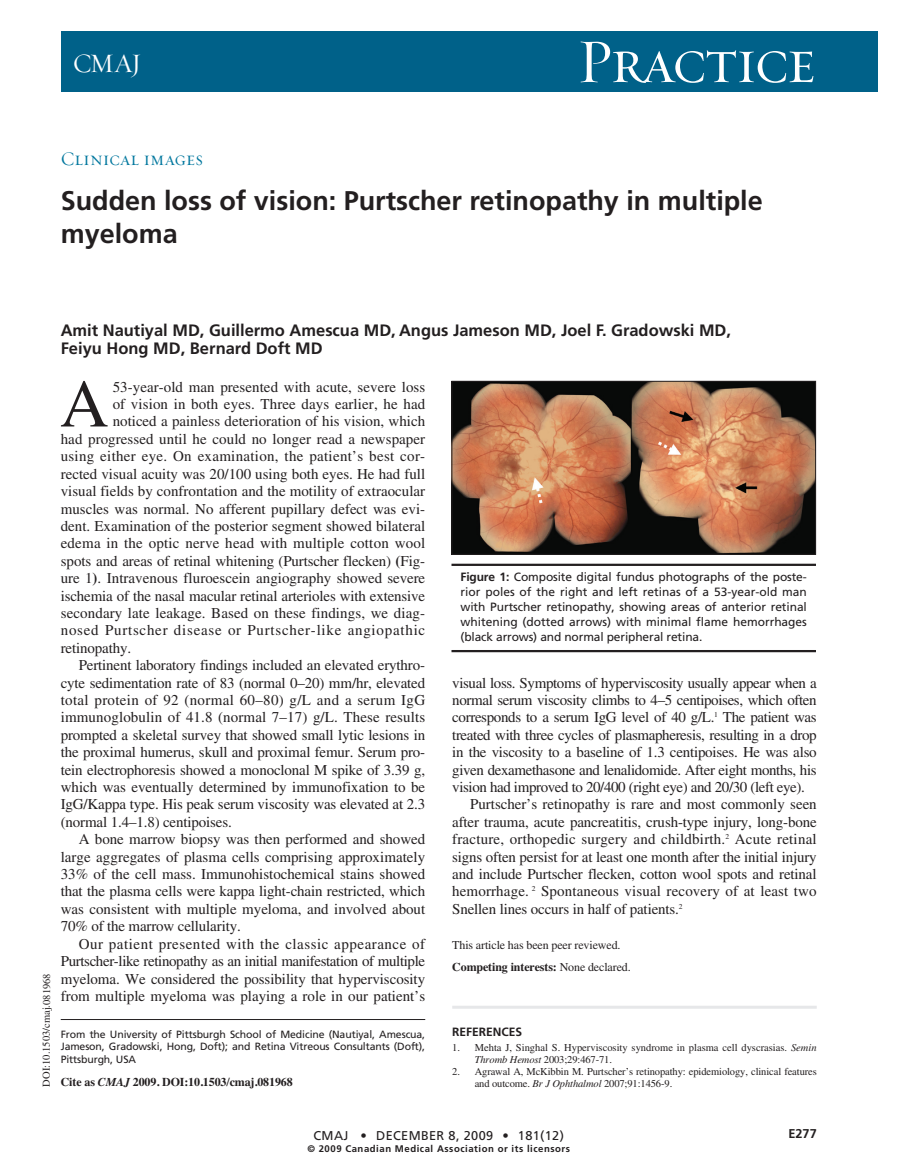
<style>
.page{position:relative;width:918px;height:1175px;background:#fff}
.page>*{position:absolute;margin:0;border:0;box-sizing:border-box;transform-origin:0 0}
.t1{font:67.5px "Times";color:#231f20}
.t2{font:63px "Requiem Display HTF Small Caps";letter-spacing:-.035em;color:#fff}
.t3{font:700 27px/33px "Frutiger";color:#231f20}
.t4{font:27px "Requiem Display HTF Roman";color:#fff}
.t5{font:19.5px "Requiem Display HTF Small Caps";color:#00779e}
.t6{font:700 16.5px/18px "Frutiger";color:#231f20}
.t7{font:15px "Times";letter-spacing:-.005em;color:#231f20}
.t8{font:15px "Times";letter-spacing:-.025em;color:#231f20}
.t9{font:15px "Times";letter-spacing:.015em;color:#231f20}
.t10{font:15px "Times";letter-spacing:.02em;color:#231f20}
.t11{font:15px "Times";letter-spacing:.05em;color:#231f20}
.t12{font:15px "Times";letter-spacing:.035em;color:#231f20}
.t13{font:12.75px "Frutiger";letter-spacing:.025em;color:#231f20}
.t14{font:700 12.75px "Frutiger";color:#231f20}
.t15{font:12px/15px "Frutiger";letter-spacing:-.01em;color:#231f20;text-align:justify}
.t16{font:12px/22.5px "Times";letter-spacing:-.01em;color:#231f20}
.t17{font:700 12px "Times";letter-spacing:-.01em;color:#231f20}
.t18{font:700 12px "Frutiger";color:#231f20}
.t19{font:10.5px/12px "Times";letter-spacing:-.01em;color:#231f20}
.t20{font:10.5px/12.8px "Frutiger";letter-spacing:-.01em;color:#231f20;text-align:justify}
.t21{font:700 9.6px "Frutiger";letter-spacing:.055em;color:#231f20}
.s1{font-weight:700}
.s2{font-style:italic}
</style>
<div class="page">
<div style="left:61px;top:32px;width:817px;height:60px;background:#006189"></div>
<hr style="left:452px;top:1005px;width:365px;height:3px;background:#e6e7e9">
<hr style="left:61px;top:1019px;width:364px;height:1px;background:#231f20">
<img style="left:454px;top:383px;width:360px;height:169px">
<div style="left:452px;top:381px;width:364px;height:173px;border:1px solid #231f20"></div>
<hr style="left:452px;top:563px;width:364px;height:3px;background:#231f20">
<hr style="left:452px;top:650px;width:364px;height:2px;background:#231f20">
<h3 class="t4" style="left:73px;top:53px;width:70px">CMAJ</h3>
<h2 class="t2" style="left:577px;top:23px;width:241px">Practice</h2>
<h3 class="t5" style="left:61px;top:147px;width:144px">Clinical images</h3>
<h3 class="t3" style="left:61px;top:187px;width:704px">Sudden loss of vision: Purtscher retinopathy in multiple myeloma</h3>
<p class="t6" style="left:61px;top:323px;width:672px">Amit Nautiyal MD, Guillermo Amescua MD, Angus Jameson MD, Joel F. Gradowski MD,<br>Feiyu Hong MD, Bernard Doft MD</p>
<p class="t19" style="left:41px;top:1086px;width:115px;rotate:-90deg">DOI:10.1503/cmaj.081968</p>
<h1 class="t1" style="left:60px;top:379px;width:50px">A</h1>
<p class="t7" style="left:113px;top:381px;width:314px">53-year-old man presented with acute, severe loss</p>
<p class="t7" style="left:113px;top:398px;width:314px">of vision in both eyes. Three days earlier, he had</p>
<p class="t7" style="left:113px;top:416px;width:314px">noticed a painless deterioration of his vision, which</p>
<p class="t7" style="left:61px;top:433px;width:366px">had progressed until he could no longer read a newspaper</p>
<p class="t10" style="left:61px;top:451px;width:366px">using either eye. On examination, the patient’s best cor-</p>
<p class="t7" style="left:61px;top:468px;width:366px">rected visual acuity was 20/100 using both eyes. He had full</p>
<p class="t7" style="left:61px;top:485px;width:366px">visual fields by confrontation and the motility of extraocular</p>
<p class="t7" style="left:61px;top:503px;width:366px">muscles was normal. No afferent pupillary defect was evi-</p>
<p class="t7" style="left:61px;top:520px;width:366px">dent. Examination of the posterior segment showed bilateral</p>
<p class="t9" style="left:61px;top:538px;width:366px">edema in the optic nerve head with multiple cotton wool</p>
<p class="t7" style="left:61px;top:555px;width:366px">spots and areas of retinal whitening (Purtscher flecken) <span class="s1">(</span>Fig-</p>
<p class="t7" style="left:61px;top:572px;width:366px">ure 1<span class="s1">)</span>. Intravenous fluroescein angiography showed severe</p>
<p class="t7" style="left:61px;top:590px;width:366px">ischemia of the nasal macular retinal arterioles with extensive</p>
<p class="t7" style="left:61px;top:607px;width:366px">secondary late leakage. Based on these findings, we diag-</p>
<p class="t11" style="left:61px;top:625px;width:366px">nosed Purtscher disease or Purtscher-like angiopathic</p>
<p class="t7" style="left:61px;top:642px;width:72px">retinopathy.</p>
<p class="t7" style="left:79px;top:659px;width:348px">Pertinent laboratory findings included an elevated erythro-</p>
<p class="t7" style="left:61px;top:677px;width:366px">cyte sedimentation rate of 83 (normal 0–20) mm/hr, elevated</p>
<p class="t10" style="left:61px;top:694px;width:366px">total protein of 92 (normal 60–80) g/L and a serum IgG</p>
<p class="t7" style="left:61px;top:712px;width:366px">immunoglobulin of 41.8 (normal 7–17) g/L. These results</p>
<p class="t7" style="left:61px;top:729px;width:366px">prompted a skeletal survey that showed small lytic lesions in</p>
<p class="t7" style="left:61px;top:746px;width:366px">the proximal humerus, skull and proximal femur. Serum pro-</p>
<p class="t7" style="left:61px;top:764px;width:366px">tein electrophoresis showed a monoclonal M spike of 3.39 g,</p>
<p class="t7" style="left:61px;top:781px;width:366px">which was eventually determined by immunofixation to be</p>
<p class="t7" style="left:61px;top:799px;width:366px">IgG/Kappa type. His peak serum viscosity was elevated at 2.3</p>
<p class="t7" style="left:61px;top:816px;width:173px">(normal 1.4–1.8) centipoises.</p>
<p class="t7" style="left:79px;top:833px;width:348px">A bone marrow biopsy was then performed and showed</p>
<p class="t7" style="left:61px;top:851px;width:366px">large aggregates of plasma cells comprising approximately</p>
<p class="t7" style="left:61px;top:868px;width:366px">33% of the cell mass. Immunohistochemical stains showed</p>
<p class="t7" style="left:61px;top:886px;width:366px">that the plasma cells were kappa light-chain restricted, which</p>
<p class="t7" style="left:61px;top:903px;width:366px">was consistent with multiple myeloma, and involved about</p>
<p class="t7" style="left:61px;top:920px;width:182px">70% of the marrow cellularity.</p>
<p class="t12" style="left:79px;top:938px;width:348px">Our patient presented with the classic appearance of</p>
<p class="t8" style="left:61px;top:955px;width:366px">Purtscher-like retinopathy as an initial manifestation of multiple</p>
<p class="t7" style="left:61px;top:973px;width:366px">myeloma. We considered the possibility that hyperviscosity</p>
<p class="t7" style="left:61px;top:990px;width:366px">from multiple myeloma was playing a role in our patient’s</p>
<p class="t20" style="left:61px;top:1028px;width:366px">From the University of Pittsburgh School of Medicine (Nautiyal, Amescua, Jameson, Gradowski, Hong, Doft); and Retina Vitreous Consultants (Doft), Pittsburgh, USA</p>
<p class="t17" style="left:61px;top:1077px;width:234px">Cite as <span class="s2">CMAJ</span> 2009. DOI:10.1503/cmaj.081968</p>
<p class="t15" style="left:460px;top:570px;width:348px"><span class="s1">Figure 1:</span> Composite digital fundus photographs of the poste&shy;rior poles of the right and left retinas of a 53-year-old man with Purtscher retinopathy, showing areas of anterior retinal whitening (dotted arrows) with minimal flame hemorrhages (black arrows) and normal peripheral retina.</p>
<p class="t8" style="left:452px;top:677px;width:366px">visual loss. Symptoms of hyperviscosity usually appear when a</p>
<p class="t8" style="left:452px;top:694px;width:366px">normal serum viscosity climbs to 4–5 centipoises, which often</p>
<p class="t8" style="left:452px;top:712px;width:366px">corresponds to a serum IgG level of 40 g/L.<sup>1</sup> The patient was</p>
<p class="t8" style="left:452px;top:729px;width:366px">treated with three cycles of plasmapheresis, resulting in a drop</p>
<p class="t7" style="left:452px;top:746px;width:366px">in the viscosity to a baseline of 1.3 centipoises. He was also</p>
<p class="t8" style="left:452px;top:764px;width:366px">given dexamethasone and lenalidomide. After eight months, his</p>
<p class="t8" style="left:452px;top:781px;width:354px">vision had improved to 20/400 (right eye) and 20/30 (left eye).</p>
<p class="t7" style="left:470px;top:799px;width:348px">Purtscher’s retinopathy is rare and most commonly seen</p>
<p class="t7" style="left:452px;top:816px;width:366px">after trauma, acute pancreatitis, crush-type injury, long-bone</p>
<p class="t9" style="left:452px;top:833px;width:366px">fracture, orthopedic surgery and childbirth.<sup>2</sup> Acute retinal</p>
<p class="t7" style="left:452px;top:851px;width:366px">signs often persist for at least one month after the initial injury</p>
<p class="t7" style="left:452px;top:868px;width:366px">and include Purtscher flecken, cotton wool spots and retinal</p>
<p class="t7" style="left:452px;top:886px;width:366px">hemorrhage. <sup>2</sup> Spontaneous visual recovery of at least two</p>
<p class="t7" style="left:452px;top:903px;width:232px">Snellen lines occurs in half of patients.<sup>2</sup></p>
<p class="t16" style="left:452px;top:934px;width:180px">This article has been peer reviewed.<br><span class="s1">Competing interests:</span> None declared.</p>
<p class="t18" style="left:452px;top:1026px;width:71px">REFERENCES</p>
<p class="t19" style="left:475px;top:1042px;width:343px;text-indent:-23px">1. Mehta J, Singhal S. Hyperviscosity syndrome in plasma cell dyscrasias. <span class="s2">Semin<br>Thromb Hemost</span> 2003;29:467-71.</p>
<p class="t19" style="left:475px;top:1066px;width:344px;text-indent:-23px">2. Agrawal A, McKibbin M. Purtscher’s retinopathy: epidemiology, clinical features and outcome. <span class="s2">Br J Ophthalmol</span> 2007;91:1456-9.</p>
<p class="t13" style="left:314px;top:1130px;width:252px">CMAJ • DECEMBER 8, 2009 • 181(12)</p>
<p class="t21" style="left:307px;top:1145px;width:264px">© 2009 Canadian Medical Association or its licensors</p>
<p class="t14" style="left:788px;top:1128px;width:30px">E277</p>
</div>
